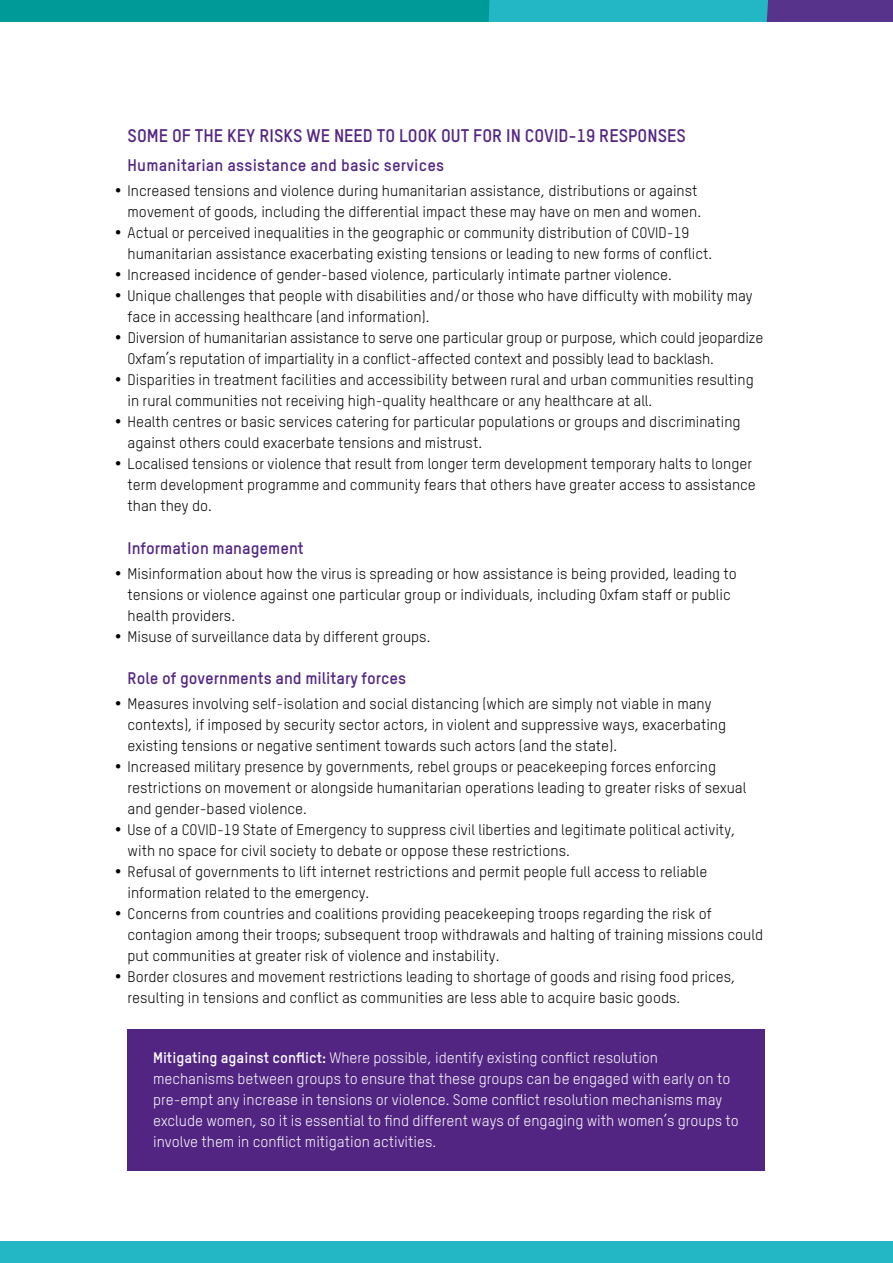
<style>
.page{position:relative;width:893px;height:1263px;background:#fff}
.page>*{position:absolute;margin:0;border:0;box-sizing:border-box;transform-origin:0 0}
.t1{font:700 18px "Oxfam TSTARPRO";color:#522583}
.t2{font:700 16.5px "Oxfam TSTARPRO";color:#522583}
.t3{font:15px/21px "Oxfam TSTARPRO";color:#000}
.t4{font:15px/21px "Oxfam TSTARPRO";color:#fff}
.s1{font-weight:700}
</style>
<div class="page">
<svg style="left:0;top:0;width:893px;height:21px;background:#1795a5"></svg>
<div style="left:0;top:1242px;width:893px;height:21px;background:#23b7c6"></div>
<div style="left:128px;top:1029px;width:637px;height:141px;background:#522583"></div>
<p class="t1" style="left:128px;top:124px;width:560px">SOME OF THE KEY RISKS WE NEED TO LOOK OUT FOR IN COVID-19 RESPONSES</p>
<p class="t2" style="left:128px;top:155px;width:318px">Humanitarian assistance and basic services</p>
<p class="t3" style="left:115px;top:180px;width:588px;text-align:right">• Increased tensions and violence during humanitarian assistance, distributions or against movement of goods, including the differential impact these may have on men and women.</p>
<p class="t3" style="left:128px;top:222px;width:586px;text-indent:-13px">• Actual or perceived inequalities in the geographic or community distribution of COVID-19 humanitarian assistance exacerbating existing tensions or leading to new forms of conflict.</p>
<p class="t3" style="left:115px;top:264px;width:559px">• Increased incidence of gender-based violence, particularly intimate partner violence.</p>
<p class="t3" style="left:128px;top:285px;width:627px;text-indent:-13px">• Unique challenges that people with disabilities and/or those who have difficulty with mobility may face in accessing healthcare (and information).</p>
<p class="t3" style="left:128px;top:327px;width:637px;text-indent:-13px">• Diversion of humanitarian assistance to serve one particular group or purpose, which could jeopardize<br>Oxfam’s reputation of impartiality in a conflict-affected context and possibly lead to backlash.</p>
<p class="t3" style="left:128px;top:369px;width:628px;text-indent:-13px">• Disparities in treatment facilities and accessibility between rural and urban communities resulting in rural communities not receiving high-quality healthcare or any healthcare at all.</p>
<p class="t3" style="left:128px;top:411px;width:614px;text-indent:-13px">• Health centres or basic services catering for particular populations or groups and discriminating against others could exacerbate tensions and mistrust.</p>
<p class="t3" style="left:128px;top:453px;width:630px;text-indent:-13px">• Localised tensions or violence that result from longer term development temporary halts to longer term development programme and community fears that others have greater access to assistance than they do.</p>
<p class="t2" style="left:128px;top:537px;width:178px">Information management</p>
<p class="t3" style="left:128px;top:563px;width:611px;text-indent:-13px">• Misinformation about how the virus is spreading or how assistance is being provided, leading to tensions or violence against one particular group or individuals, including Oxfam staff or public health providers.</p>
<p class="t3" style="left:115px;top:626px;width:317px">• Misuse of surveillance data by different groups.</p>
<p class="t2" style="left:128px;top:668px;width:280px">Role of governments and military forces</p>
<p class="t3" style="left:128px;top:693px;width:600px;text-indent:-13px">• Measures involving self-isolation and social distancing (which are simply not viable in many contexts), if imposed by security sector actors, in violent and suppressive ways, exacerbating existing tensions or negative sentiment towards such actors (and the state).</p>
<p class="t3" style="left:128px;top:756px;width:620px;text-indent:-13px">• Increased military presence by governments, rebel groups or peacekeeping forces enforcing restrictions on movement or alongside humanitarian operations leading to greater risks of sexual and gender-based violence.</p>
<p class="t3" style="left:128px;top:819px;width:609px;text-indent:-13px">• Use of a COVID-19 State of Emergency to suppress civil liberties and legitimate political activity, with no space for civil society to debate or oppose these restrictions.</p>
<p class="t3" style="left:128px;top:861px;width:581px;text-indent:-13px">• Refusal of governments to lift internet restrictions and permit people full access to reliable information related to the emergency.</p>
<p class="t3" style="left:128px;top:903px;width:637px;text-indent:-13px">• Concerns from countries and coalitions providing peacekeeping troops regarding the risk of contagion among their troops; subsequent troop withdrawals and halting of training missions could put communities at greater risk of violence and instability.</p>
<p class="t3" style="left:128px;top:966px;width:609px;text-indent:-13px">• Border closures and movement restrictions leading to shortage of goods and rising food prices, resulting in tensions and conflict as communities are less able to acquire basic goods.</p>
<p class="t4" style="left:153px;top:1047px;width:587px"><span class="s1">Mitigating against conflict:</span> Where possible, identify existing conflict resolution mechanisms between groups to ensure that these groups can be engaged with early on to pre-empt any increase in tensions or violence. Some conflict resolution mechanisms may exclude women, so it is essential to find different ways of engaging with women’s groups to involve them in conflict mitigation activities.</p>
</div>
